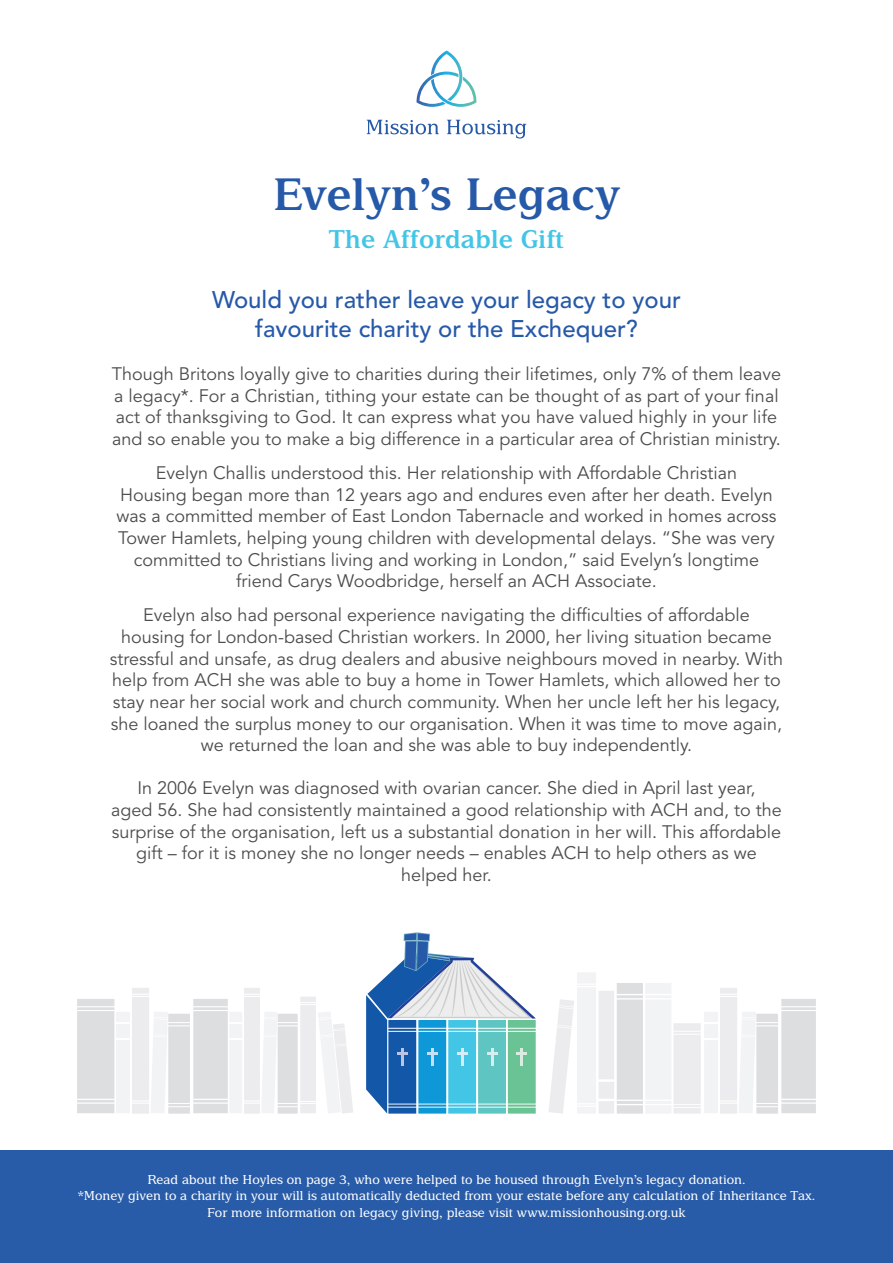
<style>
.page{position:relative;width:893px;height:1263px;background:#fff}
.page>*{position:absolute;margin:0;border:0;box-sizing:border-box;transform-origin:0 0}
.t1{font:600 45px "Delima";color:#2659a8}
.t2{font:600 25.5px "Delima";color:#43c6e6}
.t3{font:500 24px/28.8px "Avenir";color:#2659a8;text-align:center}
.t4{font:18px/21.6px "Avenir";color:#4b4c4d;text-align:center}
.t5{font:12.75px/16.5px "Delima";color:#fff;text-align:center}
</style>
<div class="page">
<div style="left:0;top:1150px;width:893px;height:113px;background:#285ba8"></div>
<svg style="left:366px;top:932px;width:170px;height:181px"></svg>
<svg style="left:77px;top:988px;width:276px;height:125px"></svg>
<svg style="left:549px;top:973px;width:267px;height:140px"></svg>
<svg style="left:416px;top:51px;width:61px;height:56px"></svg>
<svg style="left:367px;top:120px;width:72px;height:14px"></svg>
<svg style="left:447px;top:120px;width:79px;height:19px"></svg>
<h1 class="t1" style="left:273px;top:169px;width:349px">Evelyn’s Legacy</h1>
<h2 class="t2" style="left:329px;top:225px;width:237px">The Affordable Gift</h2>
<h3 class="t3" style="left:212px;top:286px;width:470px">Would you rather leave your legacy to your favourite charity or the Exchequer?</h3>
<p class="t4" style="left:112px;top:363px;width:671px;text-align:left">Though Britons loyally give to charities during their lifetimes, only 7% of them leave a legacy*. For a Christian, tithing your estate can be thought of as part of your final act of thanksgiving to God. It can express what you have valued highly in your life and so enable you to make a big difference in a particular area of Christian ministry.</p>
<p class="t4" style="left:116px;top:463px;width:662px">Evelyn Challis understood this. Her relationship with Affordable Christian<br>Housing began more than 12 years ago and endures even after her death. Evelyn was a committed member of East London Tabernacle and worked in homes across Tower Hamlets, helping young children with developmental delays. “She was very committed to Christians living and working in London,” said Evelyn’s longtime friend Carys Woodbridge, herself an ACH Associate.</p>
<p class="t4" style="left:110px;top:605px;width:675px">Evelyn also had personal experience navigating the difficulties of affordable housing for London-based Christian workers. In 2000, her living situation became stressful and unsafe, as drug dealers and abusive neighbours moved in nearby. With help from ACH she was able to buy a home in Tower Hamlets, which allowed her to stay near her social work and church community. When her uncle left her his legacy, she loaned the surplus money to our organisation. When it was time to move again, we returned the loan and she was able to buy independently.</p>
<p class="t4" style="left:111px;top:778px;width:672px">In 2006 Evelyn was diagnosed with ovarian cancer. She died in April last year,<br>aged 56. She had consistently maintained a good relationship with ACH and, to the surprise of the organisation, left us a substantial donation in her will. This affordable gift – for it is money she no longer needs – enables ACH to help others as we helped her.</p>
<p class="t5" style="left:78px;top:1171px;width:739px">Read about the Hoyles on page 3, who were helped to be housed through Evelyn’s legacy donation.<br>*Money given to a charity in your will is automatically deducted from your estate before any calculation of Inheritance Tax.<br>For more information on legacy giving, please visit www.missionhousing.org.uk</p>
</div>
